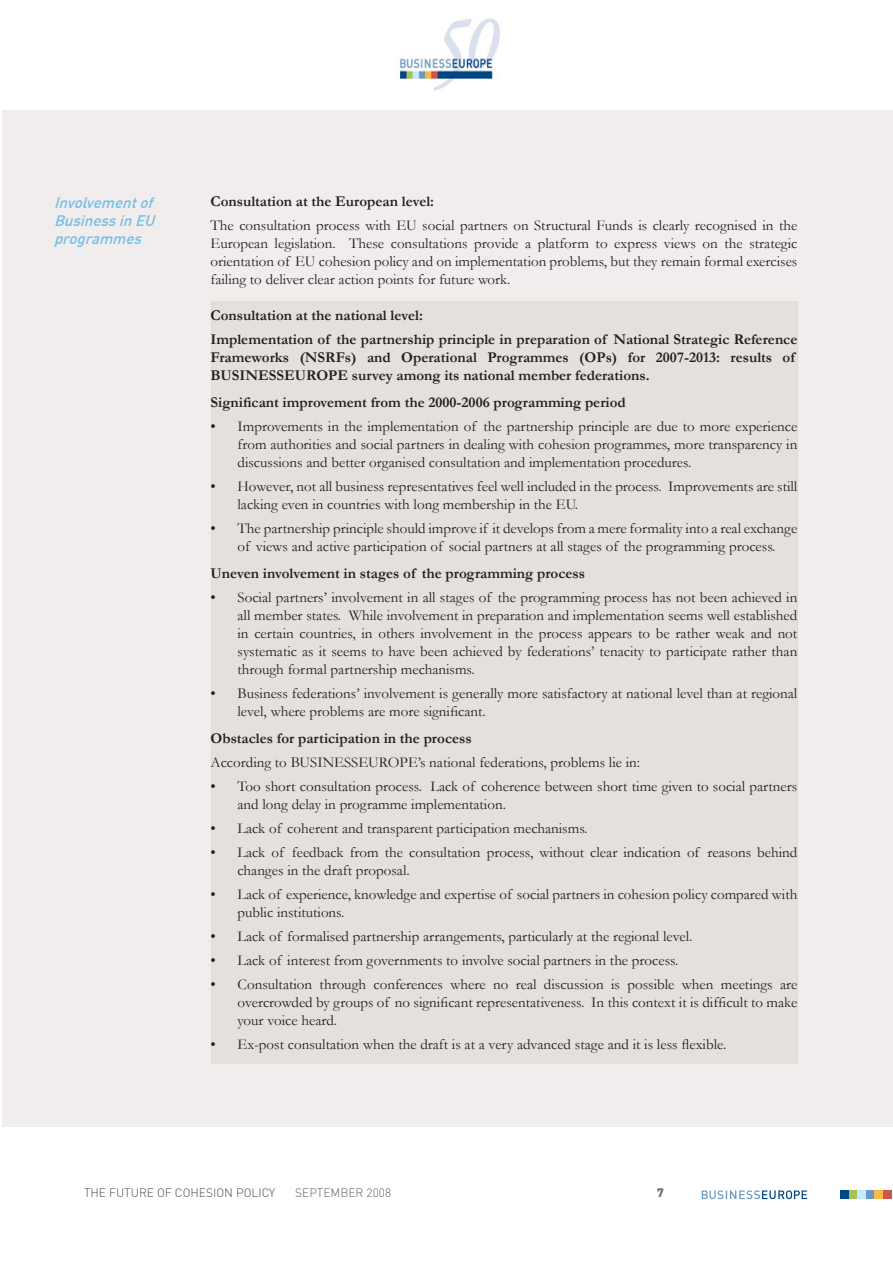
<style>
.page{position:relative;width:893px;height:1263px;background:#fff}
.page>*{position:absolute;margin:0;border:0;box-sizing:border-box;transform-origin:0 0}
.t1{font:15px/18px "Garamond";color:#231f20}
.t2{font:700 15px/24px "Garamond";color:#231f20}
.t3{font:italic 500 15px/18px "DIN";color:#73bde9;text-align:justify}
.t4{font:300 12px "DIN";color:#4b4c4d}
.t5{font:300 12px "DIN";color:#636366}
.t6{font:900 12px "DIN";color:#6c6d70}
</style>
<div class="page">
<hr style="left:0;top:111px;width:1px;height:1016px;background:#dbd4d1">
<div style="left:2px;top:111px;width:891px;height:1016px;background:#f0edec"></div>
<div style="left:840px;top:1190px;width:9px;height:9px;background:#004684"></div>
<div style="left:849px;top:1190px;width:9px;height:9px;background:#a5c258"></div>
<div style="left:858px;top:1190px;width:8px;height:9px;background:#c6eafa"></div>
<div style="left:866px;top:1190px;width:9px;height:9px;background:#6b99c3"></div>
<div style="left:875px;top:1190px;width:8px;height:9px;background:#fcb94b"></div>
<div style="left:883px;top:1190px;width:9px;height:9px;background:#cd564b"></div>
<svg style="left:702px;top:1190px;width:105px;height:9px"></svg>
<img style="left:399px;top:18px;width:101px;height:73px">
<div style="left:212px;top:302px;width:586px;height:761px;background:#e5e0de;border:1px solid #d0c5a2"></div>
<p class="t3" style="left:54px;top:193px;width:107px">Involvementof BusinessinEU programmes</p>
<p class="t2" style="left:211px;top:189px;width:225px">Consultation at the European level:</p>
<p class="t1" style="left:211px;top:216px;width:588px;text-align:justify">The consultation process with EU social partners on Structural Funds is clearly recognised in the European legislation. These consultations provide a platform to express views on the strategic orientation of EU cohesion policy and on implementation problems, but they remain formal exercises failing to deliver clear action points for future work.</p>
<p class="t2" style="left:211px;top:303px;width:588px">Consultation at the national level:<br>Implementation of the partnership principle in preparation of National Strategic Reference</p>
<p class="t2" style="left:211px;top:348px;width:586px;line-height:18px">Frameworks (NSRFs) and Operational Programmes (OPs) for 2007-2013: results of<br>BUSINESSEUROPE survey among its national member federations.</p>
<p class="t2" style="left:211px;top:390px;width:417px">Significant improvement from the 2000-2006 programming period</p>
<p class="t1" style="left:238px;top:417px;width:561px;text-align:justify;text-indent:-27px">• Improvements in the implementation of the partnership principle are due to more experience from authorities and social partners in dealing with cohesion programmes, more transparency in discussions and better organised consultation and implementation procedures.</p>
<p class="t1" style="left:238px;top:477px;width:561px;text-indent:-27px">• However, not all business representatives feel well included in the process. Improvements are still lacking even in countries with long membership in the EU.</p>
<p class="t1" style="left:211px;top:519px;width:588px;text-align:center">• The partnership principle should improve if it develops from a mere formality into a real exchange of views and active participation of social partners at all stages of the programming process.</p>
<p class="t2" style="left:211px;top:561px;width:376px">Uneven involvement in stages of the programming process</p>
<p class="t1" style="left:238px;top:588px;width:561px;text-align:justify;text-indent:-27px">• Social partners’ involvement in all stages of the programming process has not been achieved in all member states. While involvement in preparation and implementation seems well established in certain countries, in others involvement in the process appears to be rather weak and not systematic as it seems to have been achieved by federations’ tenacity to participate rather than through formal partnership mechanisms.</p>
<p class="t1" style="left:238px;top:684px;width:561px;text-indent:-27px">• Business federations’ involvement is generally more satisfactory at national level than at regional level, where problems are more significant.</p>
<p class="t2" style="left:211px;top:726px;width:263px">Obstacles for participation in the process</p>
<p class="t1" style="left:211px;top:753px;width:431px">According to BUSINESSEUROPE’s national federations, problems lie in:</p>
<p class="t1" style="left:238px;top:777px;width:561px;text-indent:-27px">• Too short consultation process. Lack of coherence between short time given to social partners and long delay in programme implementation.</p>
<p class="t1" style="left:211px;top:819px;width:378px">• Lack of coherent and transparent participation mechanisms.</p>
<p class="t1" style="left:238px;top:843px;width:561px;text-indent:-27px">• Lack of feedback from the consultation process, without clear indication of reasons behind changes in the draft proposal.</p>
<p class="t1" style="left:238px;top:885px;width:561px;text-indent:-27px">• Lack of experience, knowledge and expertise of social partners in cohesion policy compared with public institutions.</p>
<p class="t1" style="left:211px;top:927px;width:483px">• Lack of formalised partnership arrangements, particularly at the regional level.</p>
<p class="t1" style="left:211px;top:951px;width:469px">• Lack of interest from governments to involve social partners in the process.</p>
<p class="t1" style="left:238px;top:975px;width:561px;text-align:justify;text-indent:-27px">• Consultation through conferences where no real discussion is possible when meetings are overcrowded by groups of no significant representativeness. In this context it is difficult to make your voice heard.</p>
<p class="t1" style="left:211px;top:1035px;width:517px">• Ex-post consultation when the draft is at a very advanced stage and it is less flexible.</p>
<p class="t4" style="left:84px;top:1185px;width:193px">THE FUTURE OF COHESION POLICY</p>
<p class="t5" style="left:295px;top:1186px;width:98px">SEPTEMBER 2008</p>
<p class="t6" style="left:657px;top:1185px;width:8px">7</p>
</div>
